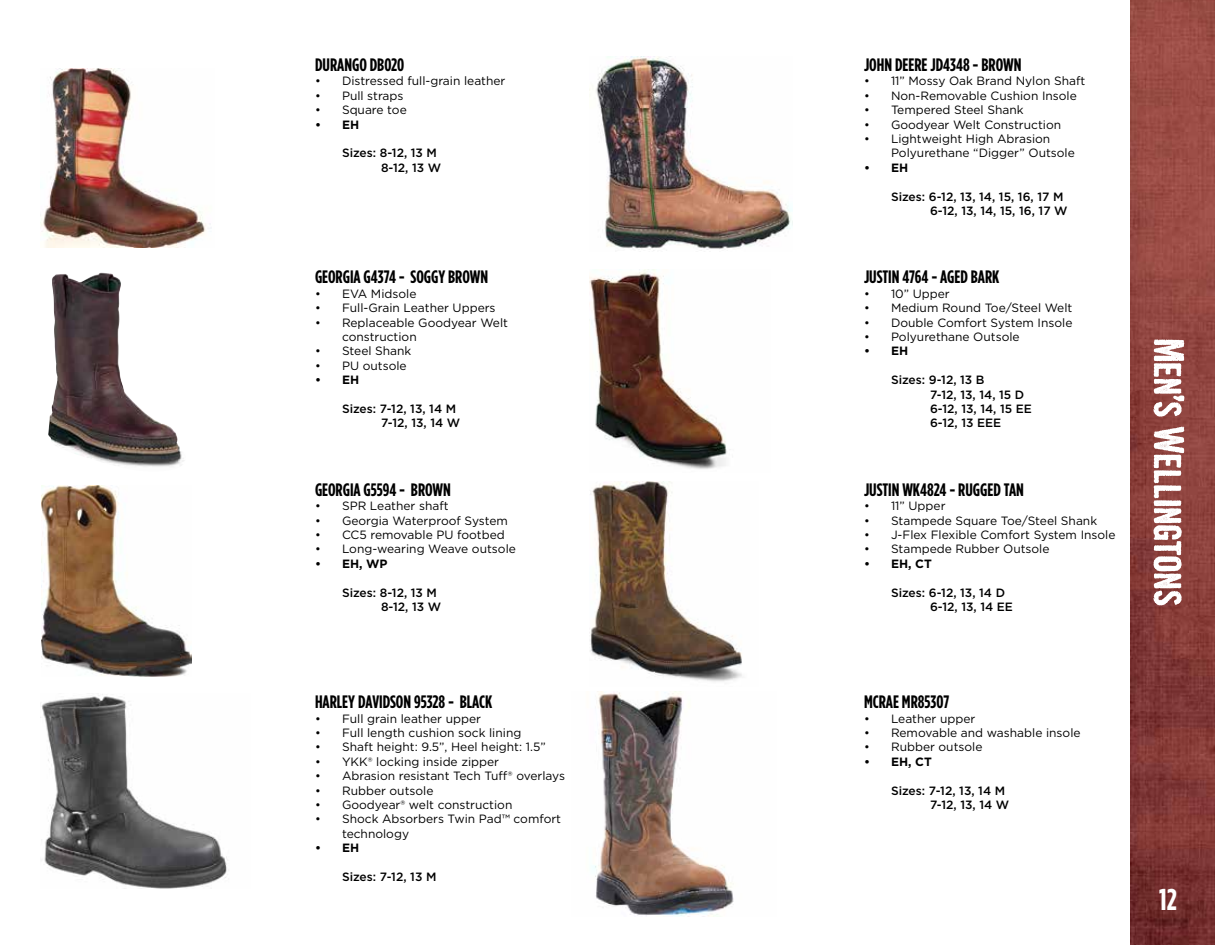
<style>
.page{position:relative;width:1215px;height:945px;background:#fff}
.page>*{position:absolute;margin:0;border:0;box-sizing:border-box;transform-origin:0 0}
.t1{font:700 30px "Gotham Condensed";color:#fff}
.t2{font:700 18px "Gotham Condensed";color:#000}
.t3{font:12px/14.4px "Gotham";color:#000}
.t4{font:500 12px/14.4px "Gotham";color:#000}
.t5{font:700 12px "Gotham";color:#000}
</style>
<div class="page">
<img style="left:1130px;top:0;width:85px;height:945px">
<svg style="left:1153px;top:340px;width:31px;height:265px"></svg>
<img style="left:596px;top:57px;width:196px;height:194px">
<img style="left:590px;top:269px;width:137px;height:200px">
<img style="left:590px;top:482px;width:152px;height:200px">
<img style="left:48px;top:273px;width:136px;height:194px">
<img style="left:42px;top:486px;width:150px;height:190px">
<img style="left:40px;top:694px;width:187px;height:194px">
<img style="left:40px;top:68px;width:171px;height:180px">
<img style="left:592px;top:692px;width:142px;height:224px">
<h2 class="t2" style="left:315px;top:54px;width:91px">DURANGO DB020</h2>
<p class="t3" style="left:315px;top:74px;width:192px">• Distressed full-grain leather</p>
<p class="t3" style="left:315px;top:88px;width:90px">• Pull straps</p>
<p class="t3" style="left:315px;top:103px;width:93px">• Square toe</p>
<p class="t5" style="left:315px;top:118px;width:46px">• EH</p>
<p class="t4" style="left:381px;top:146px;width:62px;text-indent:-39px">Sizes: 8-12, 13 M<br>8-12, 13 W</p>
<h2 class="t2" style="left:315px;top:267px;width:175px">GEORGIA G4374 - SOGGY BROWN</h2>
<p class="t3" style="left:315px;top:286px;width:103px">• EVA Midsole</p>
<p class="t3" style="left:315px;top:301px;width:182px">• Full-Grain Leather Uppers</p>
<p class="t3" style="left:342px;top:315px;width:168px;text-indent:-27px">• Replaceable Goodyear Welt construction</p>
<p class="t3" style="left:315px;top:344px;width:98px">• Steel Shank</p>
<p class="t3" style="left:315px;top:358px;width:93px">• PU outsole</p>
<p class="t5" style="left:315px;top:373px;width:46px">• EH</p>
<p class="t4" style="left:381px;top:401px;width:81px;text-indent:-39px">Sizes: 7-12, 13, 14 M<br>7-12, 13, 14 W</p>
<h2 class="t2" style="left:315px;top:479px;width:137px">GEORGIA G5594 - BROWN</h2>
<p class="t3" style="left:315px;top:499px;width:135px">• SPR Leather shaft</p>
<p class="t3" style="left:315px;top:513px;width:194px">• Georgia Waterproof System</p>
<p class="t3" style="left:315px;top:527px;width:191px">• CC5 removable PU footbed</p>
<p class="t3" style="left:315px;top:542px;width:202px">• Long-wearing Weave outsole</p>
<p class="t5" style="left:315px;top:557px;width:74px">• EH, WP</p>
<p class="t4" style="left:381px;top:585px;width:62px;text-indent:-39px">Sizes: 8-12, 13 M<br>8-12, 13 W</p>
<h2 class="t2" style="left:315px;top:691px;width:179px">HARLEY DAVIDSON 95328 - BLACK</h2>
<p class="t3" style="left:315px;top:711px;width:168px">• Full grain leather upper</p>
<p class="t3" style="left:315px;top:725px;width:208px">• Full length cushion sock lining</p>
<p class="t3" style="left:315px;top:740px;width:232px">• Shaft height: 9.5”, Heel height: 1.5”</p>
<p class="t3" style="left:315px;top:754px;width:186px">• YKK® locking inside zipper</p>
<p class="t3" style="left:315px;top:769px;width:252px">• Abrasion resistant Tech Tuff® overlays</p>
<p class="t3" style="left:315px;top:783px;width:120px">• Rubber outsole</p>
<p class="t3" style="left:315px;top:797px;width:199px">• Goodyear® welt construction</p>
<p class="t3" style="left:342px;top:812px;width:221px;text-indent:-27px">• Shock Absorbers Twin Pad™ comfort technology</p>
<p class="t5" style="left:315px;top:841px;width:46px">• EH</p>
<p class="t4" style="left:342px;top:869px;width:96px">Sizes: 7-12, 13 M</p>
<h2 class="t2" style="left:864px;top:54px;width:159px">JOHN DEERE JD4348 - BROWN</h2>
<p class="t3" style="left:864px;top:74px;width:223px">• 11” Mossy Oak Brand Nylon Shaft</p>
<p class="t3" style="left:864px;top:88px;width:214px">• Non-Removable Cushion Insole</p>
<p class="t3" style="left:864px;top:103px;width:161px">• Tempered Steel Shank</p>
<p class="t3" style="left:864px;top:117px;width:199px">• Goodyear Welt Construction</p>
<p class="t3" style="left:891px;top:131px;width:185px;text-indent:-27px">• Lightweight High Abrasion<br>Polyurethane “Digger” Outsole</p>
<p class="t5" style="left:864px;top:161px;width:46px">• EH</p>
<p class="t4" style="left:930px;top:189px;width:139px;text-indent:-39px">Sizes: 6-12, 13, 14, 15, 16, 17 M<br>6-12, 13, 14, 15, 16, 17 W</p>
<h2 class="t2" style="left:864px;top:267px;width:137px">JUSTIN 4764 - AGED BARK</h2>
<p class="t3" style="left:864px;top:286px;width:87px">• 10” Upper</p>
<p class="t3" style="left:864px;top:301px;width:210px">• Medium Round Toe/Steel Welt</p>
<p class="t3" style="left:864px;top:315px;width:210px">• Double Comfort System Insole</p>
<p class="t3" style="left:864px;top:329px;width:157px">• Polyurethane Outsole</p>
<p class="t5" style="left:864px;top:344px;width:46px">• EH</p>
<p class="t4" style="left:930px;top:373px;width:103px;text-indent:-39px">Sizes: 9-12, 13 B<br>7-12, 13, 14, 15 D<br>6-12, 13, 14, 15 EE<br>6-12, 13 EEE</p>
<h2 class="t2" style="left:864px;top:479px;width:161px">JUSTIN WK4824 - RUGGED TAN</h2>
<p class="t3" style="left:864px;top:499px;width:83px">• 11” Upper</p>
<p class="t3" style="left:864px;top:513px;width:235px">• Stampede Square Toe/Steel Shank</p>
<p class="t3" style="left:864px;top:527px;width:253px">• J-Flex Flexible Comfort System Insole</p>
<p class="t3" style="left:864px;top:542px;width:187px">• Stampede Rubber Outsole</p>
<p class="t5" style="left:864px;top:557px;width:69px">• EH, CT</p>
<p class="t4" style="left:930px;top:585px;width:84px;text-indent:-39px">Sizes: 6-12, 13, 14 D<br>6-12, 13, 14 EE</p>
<h2 class="t2" style="left:864px;top:691px;width:87px">MCRAE MR85307</h2>
<p class="t3" style="left:864px;top:711px;width:113px">• Leather upper</p>
<p class="t3" style="left:864px;top:725px;width:218px">• Removable and washable insole</p>
<p class="t3" style="left:864px;top:740px;width:120px">• Rubber outsole</p>
<p class="t5" style="left:864px;top:755px;width:69px">• EH, CT</p>
<p class="t4" style="left:930px;top:783px;width:81px;text-indent:-39px">Sizes: 7-12, 13, 14 M<br>7-12, 13, 14 W</p>
<h1 class="t1" style="left:1159px;top:881px;width:19px">12</h1>
</div>
